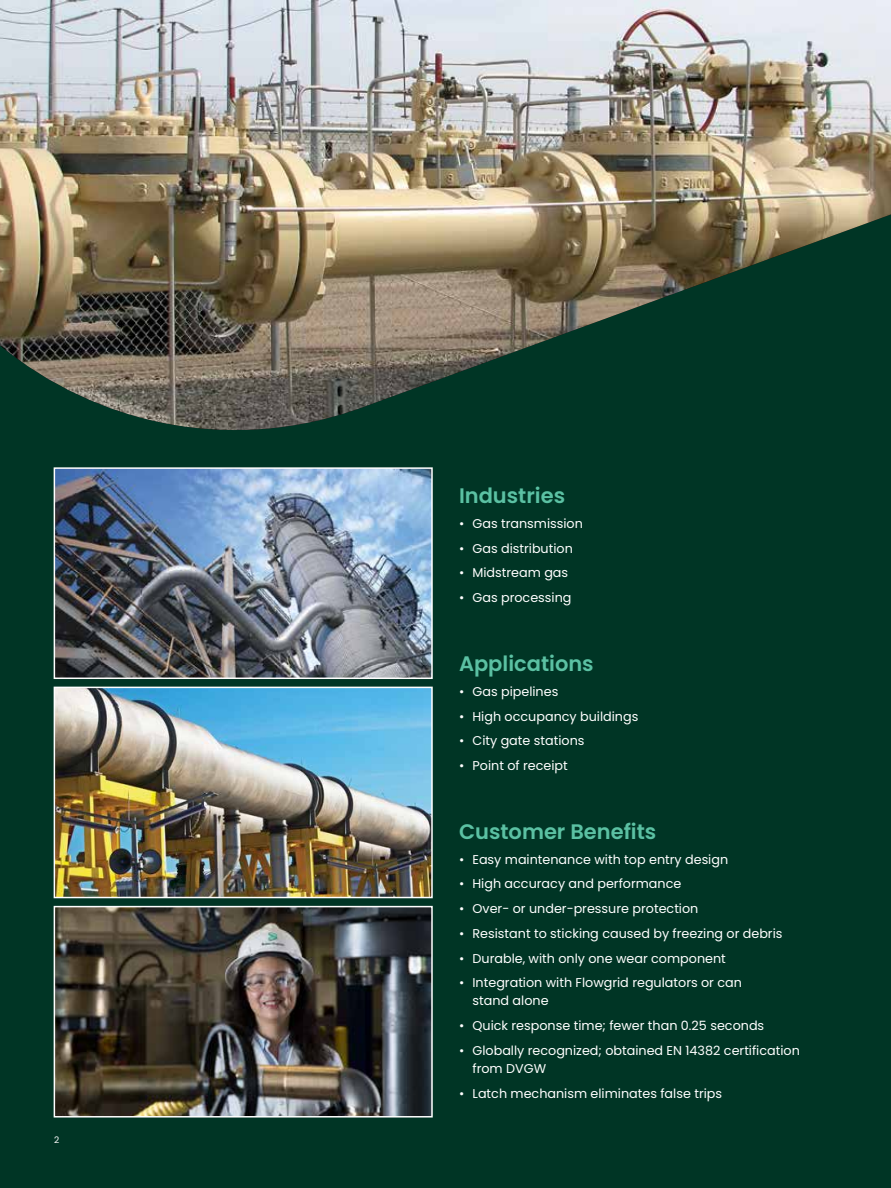
<style>
.page{position:relative;width:891px;height:1188px;background:#fff}
.page>*{position:absolute;margin:0;border:0;box-sizing:border-box;transform-origin:0 0}
.t1{font:600 21px "Poppins";color:#5bc1a3}
.t2{font:12.75px/18px "Poppins";color:#fff}
.t3{font:9px "Poppins";color:#fff}
</style>
<div class="page">
<div style="left:0;top:192px;width:891px;height:996px;background:#003525"></div>
<img style="left:57px;top:470px;width:373px;height:206px">
<div style="left:54px;top:467px;width:379px;height:212px;border:2px solid #fff"></div>
<img style="left:57px;top:690px;width:373px;height:205px">
<div style="left:54px;top:687px;width:379px;height:211px;border:2px solid #fff"></div>
<img style="left:57px;top:909px;width:373px;height:206px">
<div style="left:54px;top:906px;width:379px;height:212px;border:2px solid #fff"></div>
<img style="left:0;top:0;width:891px;height:430px">
<p class="t3" style="left:54px;top:1135px;width:7px">2</p>
<h1 class="t1" style="left:459px;top:484px;width:108px">Industries</h1>
<p class="t2" style="left:459px;top:515px;width:125px">• Gas transmission</p>
<p class="t2" style="left:459px;top:539px;width:115px">• Gas distribution</p>
<p class="t2" style="left:459px;top:564px;width:111px">• Midstream gas</p>
<p class="t2" style="left:459px;top:589px;width:114px">• Gas processing</p>
<h1 class="t1" style="left:459px;top:652px;width:136px">Applications</h1>
<p class="t2" style="left:459px;top:682px;width:101px">• Gas pipelines</p>
<p class="t2" style="left:459px;top:707px;width:181px">• High occupancy buildings</p>
<p class="t2" style="left:459px;top:732px;width:127px">• City gate stations</p>
<p class="t2" style="left:459px;top:757px;width:110px">• Point of receipt</p>
<h1 class="t1" style="left:459px;top:819px;width:199px">Customer Benefits</h1>
<p class="t2" style="left:459px;top:850px;width:271px">• Easy maintenance with top entry design</p>
<p class="t2" style="left:459px;top:875px;width:224px">• High accuracy and performance</p>
<p class="t2" style="left:459px;top:900px;width:241px">• Over- or under-pressure protection</p>
<p class="t2" style="left:459px;top:925px;width:325px">• Resistant to sticking caused by freezing or debris</p>
<p class="t2" style="left:459px;top:949px;width:268px">• Durable, with only one wear component</p>
<p class="t2" style="left:473px;top:974px;width:271px;text-indent:-14px">• Integration with Flowgrid regulators or can stand alone</p>
<p class="t2" style="left:459px;top:1017px;width:307px">• Quick response time; fewer than 0.25 seconds</p>
<p class="t2" style="left:473px;top:1042px;width:329px;text-indent:-14px">• Globally recognized; obtained EN 14382 certification from DVGW</p>
<p class="t2" style="left:459px;top:1084px;width:265px">• Latch mechanism eliminates false trips</p>
</div>
